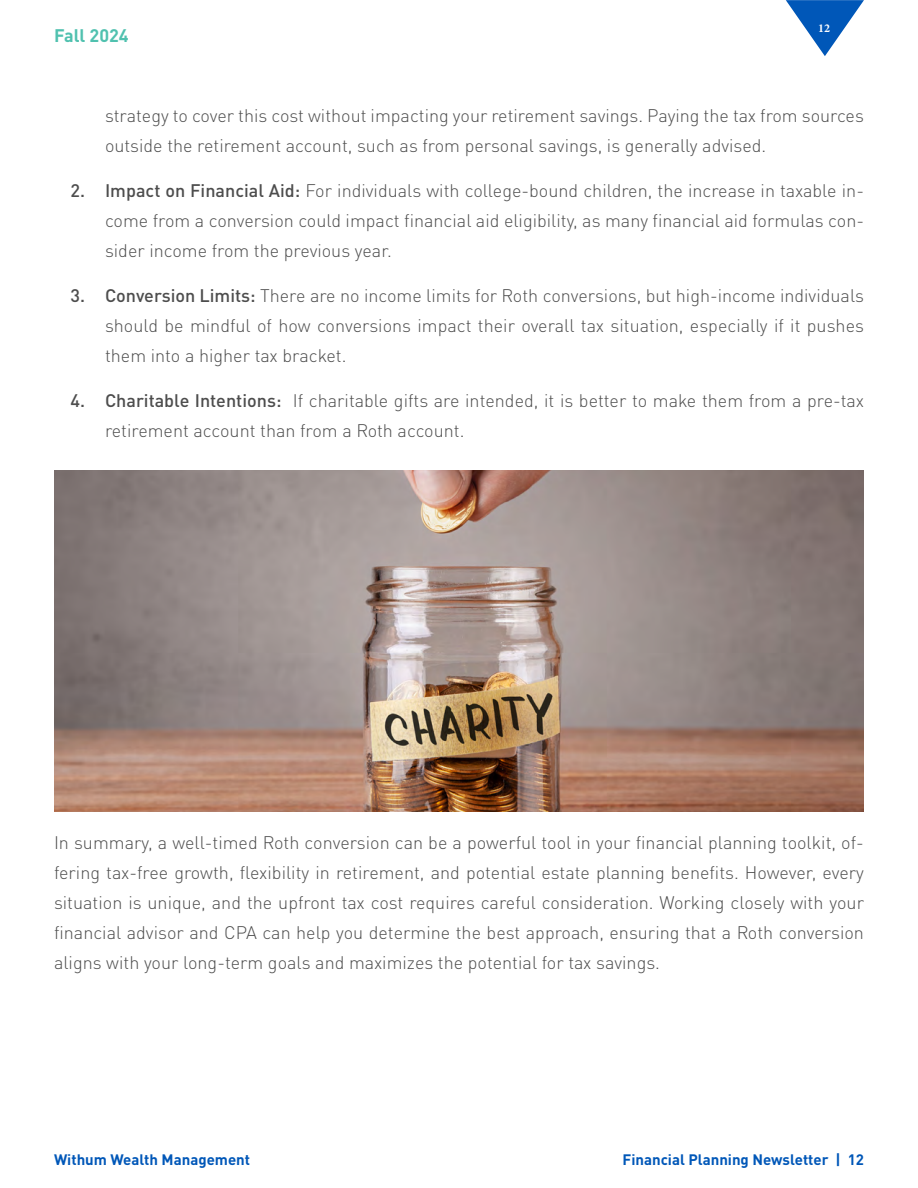
<style>
.page{position:relative;width:918px;height:1188px;background:#fff}
.page>*{position:absolute;margin:0;border:0;box-sizing:border-box;transform-origin:0 0}
.t1{font:300 18px/30px "DINOT";color:#4d4d4d;text-align:justify}
.t2{font:700 18px "DINOT";color:#50c1af}
.t3{font:700 15px "DINOT";color:#0057b8}
.t4{font:700 12px "Minion Pro";color:#fff}
.s1{font-weight:500}
</style>
<div class="page">
<svg style="left:786px;top:0;width:78px;height:56px"></svg>
<img style="left:54px;top:470px;width:810px;height:342px">
<p class="t2" style="left:54px;top:21px;width:76px">Fall 2024</p>
<p class="t4" style="left:818px;top:20px;width:13px">12</p>
<p class="t1" style="left:105px;top:99px;width:760px">strategy to cover this cost without impacting your retirement savings. Paying the tax from sources outside the retirement account, such as from personal savings, is generally advised.</p>
<p class="t1" style="left:105px;top:174px;width:761px;text-indent:-35px"><span class="s1">2. Impact on Financial Aid:</span> For individuals with college-bound children, the increase in taxable in&shy;come from a conversion could impact financial aid eligibility, as many financial aid formulas con&shy;sider income from the previous year.</p>
<p class="t1" style="left:105px;top:279px;width:761px;text-indent:-35px"><span class="s1">3. Conversion Limits:</span> There are no income limits for Roth conversions, but high-income individuals should be mindful of how conversions impact their overall tax situation, especially if it pushes them into a higher tax bracket.</p>
<p class="t1" style="left:105px;top:384px;width:760px;text-indent:-35px"><span class="s1">4. Charitable Intentions:</span> If charitable gifts are intended, it is better to make them from a pre-tax retirement account than from a Roth account.</p>
<p class="t1" style="left:54px;top:826px;width:812px">In summary, a well-timed Roth conversion can be a powerful tool in your financial planning toolkit, of&shy;fering tax-free growth, flexibility in retirement, and potential estate planning benefits. However, every situation is unique, and the upfront tax cost requires careful consideration. Working closely with your financial advisor and CPA can help you determine the best approach, ensuring that a Roth conversion aligns with your long-term goals and maximizes the potential for tax savings.</p>
<p class="t3" style="left:54px;top:1148px;width:198px">Withum Wealth Management</p>
<p class="t3" style="left:623px;top:1148px;width:243px">Financial Planning Newsletter | 12</p>
</div>
